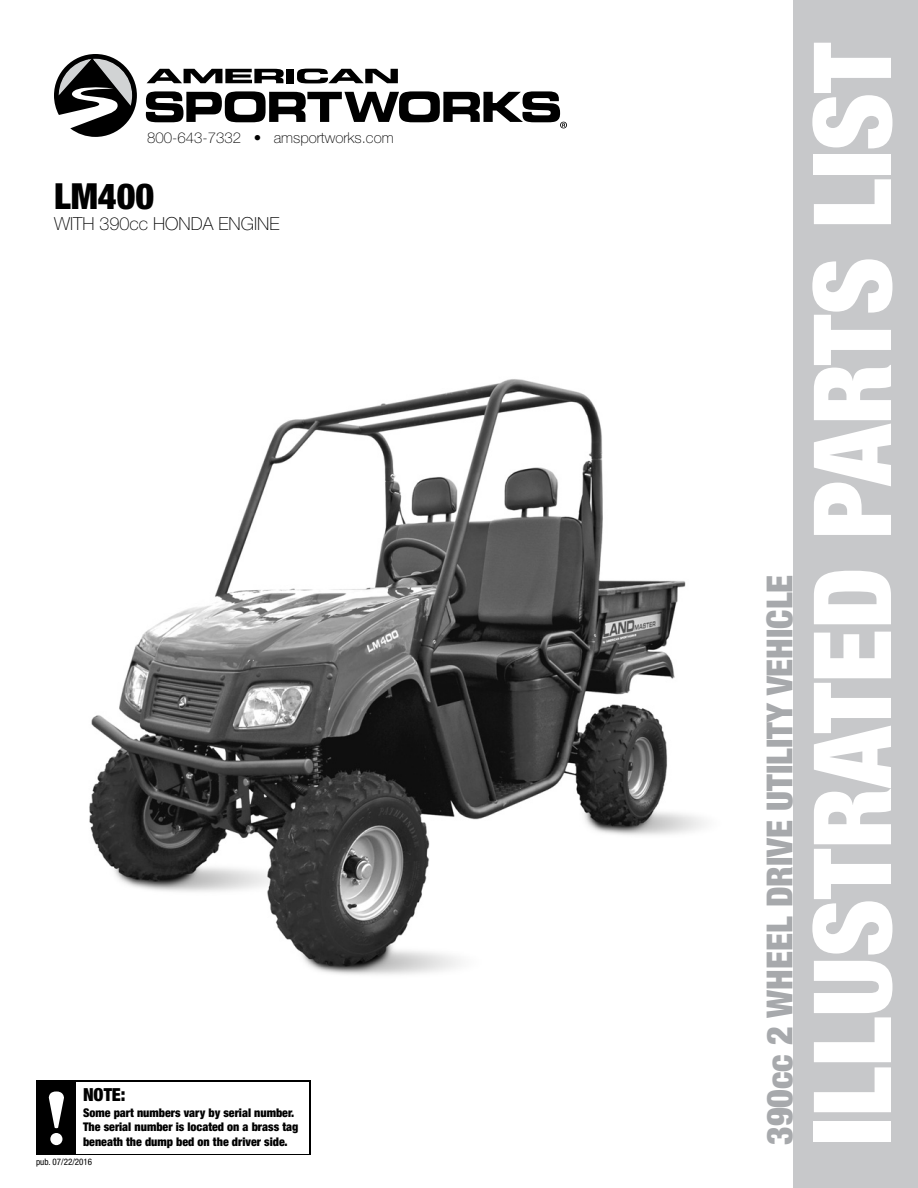
<style>
.page{position:relative;width:918px;height:1188px;background:#fff}
.page>*{position:absolute;margin:0;border:0;box-sizing:border-box;transform-origin:0 0}
.t1{font:900 condensed 108px "Helvetica Neue";color:#fff}
.t2{font:900 condensed 36px "Helvetica Neue";color:#a7a9ac}
.t3{font:900 condensed 36px "Helvetica Neue";color:#000}
.t4{font:100 18px "Helvetica Neue";color:#000}
.t5{font:900 condensed 18px "Helvetica Neue";color:#000}
.t6{font:100 15px "Helvetica Neue";color:#000}
.t7{font:900 condensed 12px/14.4px "Helvetica Neue";color:#000}
.t8{font:condensed 9px "Helvetica Neue";color:#000}
</style>
<div class="page">
<svg style="left:147px;top:69px;width:137px;height:14px"></svg>
<div style="left:287px;top:69px;width:7px;height:14px;background:#000"></div>
<svg style="left:297px;top:69px;width:101px;height:14px"></svg>
<svg style="left:54px;top:54px;width:83px;height:83px"></svg>
<svg style="left:146px;top:91px;width:421px;height:37px"></svg>
<div style="left:794px;top:0;width:124px;height:1188px;background:#c7c8ca"></div>
<img style="left:89px;top:379px;width:616px;height:596px">
<div style="left:36px;top:1080px;width:274px;height:75px;background:#000"></div>
<div style="left:77px;top:1082px;width:232px;height:71px;background:#fff"></div>
<svg style="left:49px;top:1091px;width:15px;height:54px"></svg>
<p class="t6" style="left:147px;top:129px;width:248px">800-643-7332 • amsportworks.com</p>
<h2 class="t3" style="left:54px;top:174px;width:102px">LM400</h2>
<h3 class="t4" style="left:54px;top:214px;width:227px">WITH 390cc HONDA ENGINE</h3>
<h3 class="t5" style="left:83px;top:1083px;width:44px">NOTE:</h3>
<p class="t7" style="left:83px;top:1105px;width:217px">Some part numbers vary by serial number.<br>The serial number is located on a brass tag beneath the dump bed on the driver side.</p>
<p class="t8" style="left:36px;top:1157px;width:58px">pub. 07/22/2016</p>
<h2 class="t2" style="left:758px;top:1145px;width:572px;rotate:-90deg">390cc 2 WHEEL DRIVE UTILITY VEHICLE</h2>
<h1 class="t1" style="left:786px;top:1145px;width:1104px;rotate:-90deg">ILLUSTRATED PARTS LIST</h1>
</div>
